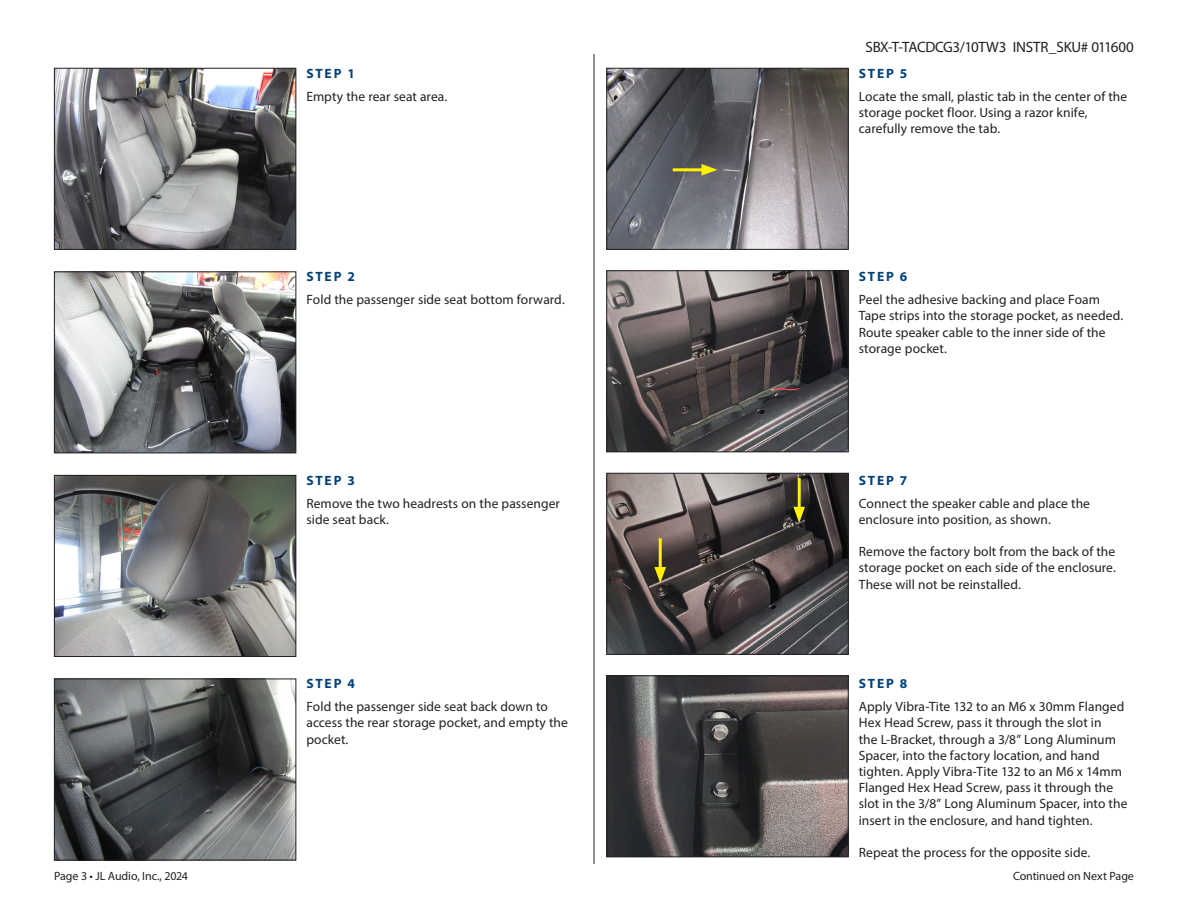
<style>
.page{position:relative;width:1188px;height:918px;background:#fff}
.page>*{position:absolute;margin:0;border:0;box-sizing:border-box;transform-origin:0 0}
.Page_Footer{font:15px "Myriad Pro";letter-spacing:-.02em;color:#231f20}
.t1{font:13.5px/16.2px "Myriad Pro";letter-spacing:.005em;color:#231f20}
.Bold_Step{font:700 13.5px "Myriad Pro";letter-spacing:.125em;color:#01427c}
.Page_Footer-2{font:12px "Myriad Pro";letter-spacing:-.005em;color:#231f20}
</style>
<div class="page">
<hr style="left:594px;top:54px;width:1px;height:810px;background:#231f20">
<img style="left:608px;top:677px;width:239px;height:178px">
<div style="left:606px;top:675px;width:243px;height:182px;border:1px solid #231f20"></div>
<img style="left:608px;top:475px;width:239px;height:178px">
<div style="left:606px;top:473px;width:243px;height:182px;border:1px solid #231f20"></div>
<img style="left:608px;top:272px;width:239px;height:178px">
<div style="left:606px;top:270px;width:243px;height:182px;border:1px solid #231f20"></div>
<img style="left:608px;top:70px;width:239px;height:178px">
<div style="left:606px;top:68px;width:243px;height:182px;border:1px solid #231f20"></div>
<img style="left:56px;top:70px;width:238px;height:178px">
<div style="left:54px;top:68px;width:242px;height:182px;border:1px solid #231f20"></div>
<img style="left:56px;top:273px;width:238px;height:178px">
<div style="left:54px;top:271px;width:242px;height:182px;border:1px solid #231f20"></div>
<img style="left:56px;top:477px;width:238px;height:178px">
<div style="left:54px;top:475px;width:242px;height:182px;border:1px solid #231f20"></div>
<img style="left:56px;top:681px;width:238px;height:177px">
<div style="left:54px;top:679px;width:242px;height:181px;border:1px solid #231f20"></div>
<hr style="left:673px;top:168px;width:34px;height:3px;background:#fff101">
<svg style="left:701px;top:164px;width:17px;height:12px"></svg>
<hr style="left:659px;top:538px;width:3px;height:35px;background:#fff101">
<svg style="left:654px;top:567px;width:12px;height:16px"></svg>
<hr style="left:798px;top:478px;width:3px;height:34px;background:#fff101">
<svg style="left:793px;top:507px;width:12px;height:16px"></svg>
<p class="Page_Footer" style="left:866px;top:37px;width:270px">SBX-T-TACDCG3/10TW3 INSTR_SKU# 011600</p>
<p class="Bold_Step" style="left:307px;top:64px;width:50px">STEP 1</p>
<p class="t1" style="left:306px;top:88px;width:142px">Empty the rear seat area.</p>
<p class="Bold_Step" style="left:859px;top:64px;width:50px">STEP 5</p>
<p class="t1" style="left:859px;top:88px;width:270px">Locate the small, plastic tab in the center of the storage pocket floor. Using a razor knife, carefully remove the tab.</p>
<p class="Bold_Step" style="left:307px;top:268px;width:50px">STEP 2</p>
<p class="t1" style="left:306px;top:291px;width:260px">Fold the passenger side seat bottom forward.</p>
<p class="Bold_Step" style="left:859px;top:268px;width:50px">STEP 6</p>
<p class="t1" style="left:859px;top:291px;width:266px">Peel the adhesive backing and place Foam Tape strips into the storage pocket, as needed.<br>Route speaker cable to the inner side of the storage pocket.</p>
<p class="Bold_Step" style="left:307px;top:471px;width:50px">STEP 3</p>
<p class="t1" style="left:306px;top:495px;width:255px">Remove the two headrests on the passenger side seat back.</p>
<p class="Bold_Step" style="left:859px;top:471px;width:50px">STEP 7</p>
<p class="t1" style="left:859px;top:495px;width:233px">Connect the speaker cable and place the enclosure into position, as shown.</p>
<p class="t1" style="left:859px;top:543px;width:259px;text-align:justify">Remove the factory bolt from the back of the storage pocket on each side of the enclosure.<br>These will not be reinstalled.</p>
<p class="Bold_Step" style="left:307px;top:675px;width:50px">STEP 4</p>
<p class="t1" style="left:306px;top:698px;width:263px">Fold the passenger side seat back down to access the rear storage pocket, and empty the pocket.</p>
<p class="Bold_Step" style="left:859px;top:675px;width:50px">STEP 8</p>
<p class="t1" style="left:859px;top:698px;width:270px">Apply Vibra-Tite 132 to an M6 x 30mm Flanged Hex Head Screw, pass it through the slot in<br>the L-Bracket, through a 3/8” Long Aluminum Spacer, into the factory location, and hand tighten. Apply Vibra-Tite 132 to an M6 x 14mm Flanged Hex Head Screw, pass it through the slot in the 3/8” Long Aluminum Spacer, into the insert in the enclosure, and hand tighten.</p>
<p class="t1" style="left:859px;top:844px;width:233px">Repeat the process for the opposite side.</p>
<p class="Page_Footer-2" style="left:54px;top:868px;width:136px">Page 3 • JL Audio, Inc., 2024</p>
<p class="Page_Footer-2" style="left:1013px;top:868px;width:122px">Continued on Next Page</p>
</div>
